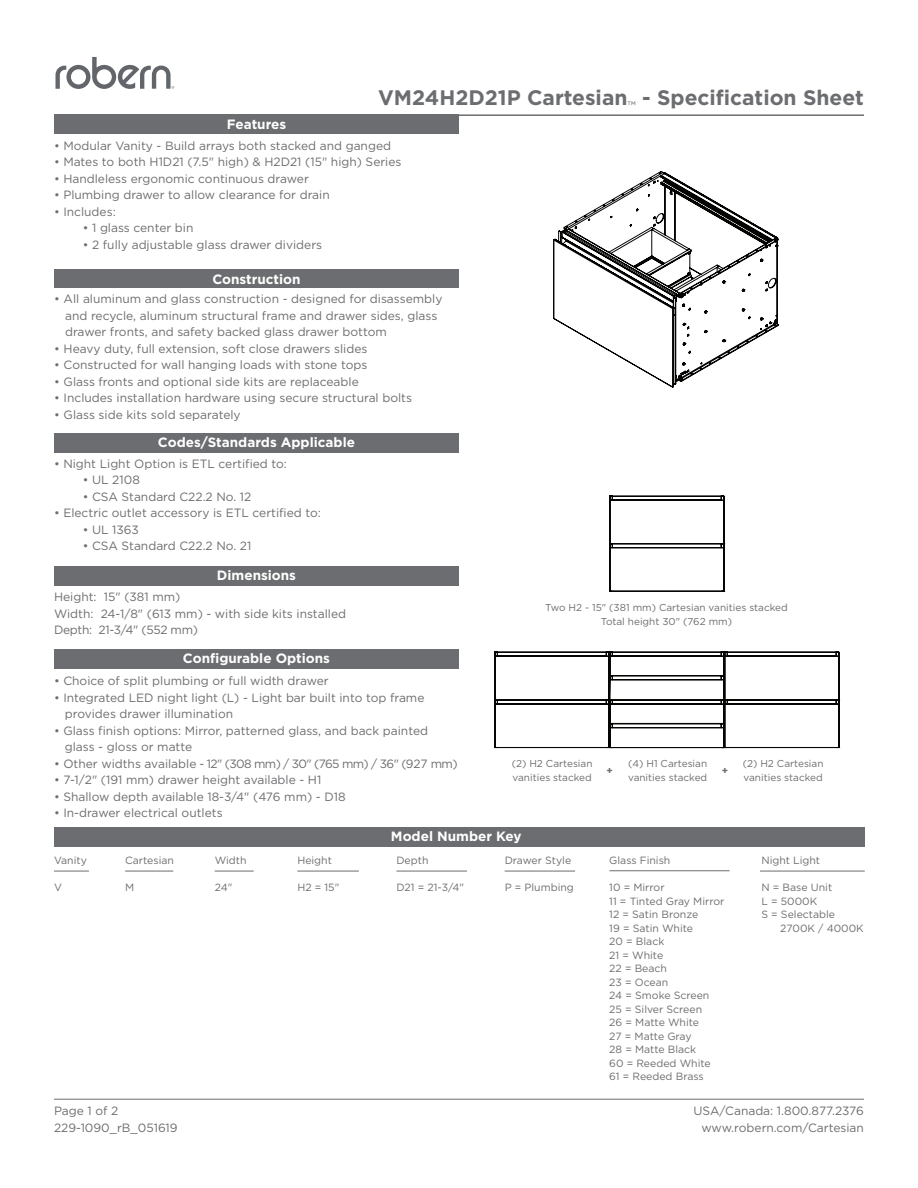
<style>
.page{position:relative;width:918px;height:1188px;background:#fff}
.page>*{position:absolute;margin:0;border:0;box-sizing:border-box;transform-origin:0 0}
.t1{font:700 21px "Gotham";color:#6c6d70}
.t2{font:700 13.5px "Gotham";color:#fff}
.t3{font:12px/16.5px "Gotham";color:#6c6d70}
.t4{font:10.5px/13.5px "Gotham";color:#6c6d70}
.t5{font:10.05px/13.5px "Gotham";color:#6c6d70}
.t6{font:700 10.05px "Gotham";color:#6c6d70}
</style>
<div class="page">
<hr style="left:54px;top:1099px;width:810px;height:1px;background:#6c6d70">
<div style="left:54px;top:115px;width:405px;height:19px;background:#6c6d70"></div>
<div style="left:54px;top:269px;width:405px;height:19px;background:#6c6d70"></div>
<div style="left:54px;top:649px;width:405px;height:19px;background:#6c6d70"></div>
<div style="left:54px;top:566px;width:405px;height:20px;background:#6c6d70"></div>
<div style="left:54px;top:433px;width:405px;height:19px;background:#6c6d70"></div>
<hr style="left:54px;top:114px;width:810px;height:2px;background:#6c6d70">
<div style="left:54px;top:827px;width:811px;height:19px;background:#6c6d70"></div>
<hr style="left:760px;top:871px;width:105px;height:1px;background:#6c6d70">
<hr style="left:125px;top:871px;width:48px;height:1px;background:#6c6d70">
<hr style="left:54px;top:871px;width:35px;height:1px;background:#6c6d70">
<hr style="left:609px;top:870px;width:121px;height:1px;background:#6c6d70">
<svg style="left:56px;top:57px;width:118px;height:32px"></svg>
<hr style="left:215px;top:871px;width:39px;height:1px;background:#6c6d70">
<hr style="left:297px;top:871px;width:62px;height:1px;background:#6c6d70">
<hr style="left:505px;top:871px;width:70px;height:1px;background:#6c6d70">
<hr style="left:495px;top:656px;width:1px;height:44px;background:#050504">
<hr style="left:494px;top:652px;width:1px;height:48px;background:#050504">
<hr style="left:497px;top:652px;width:109px;height:1px;background:#050504">
<hr style="left:497px;top:656px;width:109px;height:1px;background:#050504">
<svg style="left:495px;top:652px;width:3px;height:5px"></svg>
<hr style="left:495px;top:747px;width:114px;height:1px;background:#050504">
<hr style="left:495px;top:704px;width:1px;height:43px;background:#050504">
<hr style="left:494px;top:700px;width:1px;height:48px;background:#050504">
<hr style="left:497px;top:700px;width:109px;height:1px;background:#050504">
<hr style="left:497px;top:704px;width:109px;height:1px;background:#050504">
<svg style="left:495px;top:700px;width:3px;height:5px"></svg>
<hr style="left:838px;top:652px;width:1px;height:48px;background:#050504">
<hr style="left:839px;top:652px;width:1px;height:48px;background:#050504">
<hr style="left:727px;top:652px;width:109px;height:1px;background:#050504">
<hr style="left:727px;top:656px;width:109px;height:1px;background:#050504">
<hr style="left:725px;top:747px;width:114px;height:1px;background:#050504">
<hr style="left:838px;top:700px;width:1px;height:48px;background:#050504">
<hr style="left:839px;top:700px;width:1px;height:48px;background:#050504">
<hr style="left:727px;top:700px;width:109px;height:1px;background:#050504">
<hr style="left:727px;top:704px;width:109px;height:1px;background:#050504">
<hr style="left:612px;top:652px;width:109px;height:1px;background:#050504">
<hr style="left:612px;top:656px;width:109px;height:1px;background:#050504">
<hr style="left:610px;top:680px;width:114px;height:1px;background:#050504">
<hr style="left:612px;top:675px;width:109px;height:1px;background:#050504">
<hr style="left:612px;top:676px;width:109px;height:1px;background:#050504">
<hr style="left:612px;top:679px;width:109px;height:1px;background:#050504">
<hr style="left:612px;top:700px;width:109px;height:1px;background:#050504">
<hr style="left:612px;top:704px;width:109px;height:1px;background:#050504">
<hr style="left:610px;top:728px;width:114px;height:1px;background:#050504">
<hr style="left:610px;top:747px;width:114px;height:1px;background:#050504">
<hr style="left:612px;top:723px;width:109px;height:1px;background:#050504">
<hr style="left:612px;top:724px;width:109px;height:1px;background:#050504">
<hr style="left:612px;top:727px;width:109px;height:1px;background:#050504">
<svg style="left:606px;top:652px;width:7px;height:96px"></svg>
<svg style="left:721px;top:652px;width:7px;height:96px"></svg>
<hr style="left:723px;top:500px;width:1px;height:44px;background:#050504">
<hr style="left:610px;top:500px;width:1px;height:44px;background:#050504">
<hr style="left:724px;top:496px;width:1px;height:48px;background:#050504">
<hr style="left:609px;top:496px;width:1px;height:48px;background:#050504">
<hr style="left:612px;top:496px;width:109px;height:1px;background:#050504">
<hr style="left:612px;top:500px;width:109px;height:1px;background:#050504">
<svg style="left:610px;top:496px;width:3px;height:5px"></svg>
<svg style="left:721px;top:496px;width:3px;height:5px"></svg>
<hr style="left:723px;top:548px;width:1px;height:43px;background:#050504">
<hr style="left:610px;top:548px;width:114px;height:1px;background:#050504">
<hr style="left:610px;top:591px;width:114px;height:1px;background:#050504">
<hr style="left:610px;top:548px;width:1px;height:43px;background:#050504">
<hr style="left:724px;top:544px;width:1px;height:47px;background:#050504">
<hr style="left:609px;top:544px;width:1px;height:47px;background:#050504">
<hr style="left:612px;top:543px;width:109px;height:1px;background:#050504">
<hr style="left:612px;top:544px;width:109px;height:1px;background:#050504">
<hr style="left:612px;top:547px;width:109px;height:1px;background:#050504">
<svg style="left:610px;top:543px;width:3px;height:6px"></svg>
<svg style="left:721px;top:543px;width:3px;height:6px"></svg>
<svg style="left:553px;top:171px;width:226px;height:216px"></svg>
<hr style="left:396px;top:871px;width:71px;height:1px;background:#6c6d70">
<p class="t2" style="left:227px;top:115px;width:61px">Features</p>
<h1 class="t1" style="left:378px;top:84px;width:487px">VM24H2D21P Cartesian<sub>™</sub> - Specification Sheet</h1>
<p class="t3" style="left:54px;top:137px;width:339px">• Modular Vanity - Build arrays both stacked and ganged</p>
<p class="t3" style="left:54px;top:154px;width:349px">• Mates to both H1D21 (7.5" high) &amp; H2D21 (15" high) Series</p>
<p class="t3" style="left:54px;top:170px;width:256px">• Handleless ergonomic continuous drawer</p>
<p class="t3" style="left:54px;top:187px;width:277px">• Plumbing drawer to allow clearance for drain</p>
<p class="t3" style="left:54px;top:203px;width:63px">• Includes:</p>
<p class="t3" style="left:83px;top:220px;width:112px">• 1 glass center bin</p>
<p class="t3" style="left:83px;top:236px;width:241px">• 2 fully adjustable glass drawer dividers</p>
<p class="t2" style="left:212px;top:271px;width:90px">Construction</p>
<p class="t3" style="left:65px;top:291px;width:379px;text-indent:-11px">• All aluminum and glass construction - designed for disassembly and recycle, aluminum structural frame and drawer sides, glass drawer fronts, and safety backed glass drawer bottom</p>
<p class="t3" style="left:54px;top:340px;width:315px">• Heavy duty, full extension, soft close drawers slides</p>
<p class="t3" style="left:54px;top:357px;width:315px">• Constructed for wall hanging loads with stone tops</p>
<p class="t3" style="left:54px;top:373px;width:306px">• Glass fronts and optional side kits are replaceable</p>
<p class="t3" style="left:54px;top:390px;width:359px">• Includes installation hardware using secure structural bolts</p>
<p class="t3" style="left:54px;top:406px;width:188px">• Glass side kits sold separately</p>
<p class="t2" style="left:158px;top:433px;width:199px">Codes/Standards Applicable</p>
<p class="t3" style="left:54px;top:455px;width:235px">• Night Light Option is ETL certified to:</p>
<p class="t3" style="left:83px;top:472px;width:59px">• UL 2108</p>
<p class="t3" style="left:83px;top:488px;width:170px">• CSA Standard C22.2 No. 12</p>
<p class="t3" style="left:54px;top:505px;width:268px">• Electric outlet accessory is ETL certified to:</p>
<p class="t3" style="left:83px;top:521px;width:58px">• UL 1363</p>
<p class="t3" style="left:83px;top:538px;width:170px">• CSA Standard C22.2 No. 21</p>
<p class="t2" style="left:217px;top:566px;width:81px">Dimensions</p>
<p class="t3" style="left:54px;top:588px;width:294px">Height: 15" (381 mm)<br>Width: 24-1/8" (613 mm) - with side kits installed<br>Depth: 21-3/4" (552 mm)</p>
<p class="t2" style="left:183px;top:649px;width:149px">Configurable Options</p>
<p class="t3" style="left:54px;top:672px;width:276px">• Choice of split plumbing or full width drawer</p>
<p class="t3" style="left:65px;top:689px;width:361px;text-indent:-11px">• Integrated LED night light (L) - Light bar built into top frame provides drawer illumination</p>
<p class="t3" style="left:65px;top:722px;width:365px;text-indent:-11px">• Glass finish options: Mirror, patterned glass, and back painted glass - gloss or matte</p>
<p class="t3" style="left:54px;top:755px;width:405px">• Other widths available - 12" (308 mm) / 30" (765 mm) / 36" (927 mm)</p>
<p class="t3" style="left:54px;top:771px;width:269px">• 7-1/2" (191 mm) drawer height available - H1</p>
<p class="t3" style="left:54px;top:788px;width:293px">• Shallow depth available 18-3/4" (476 mm) - D18</p>
<p class="t3" style="left:54px;top:804px;width:170px">• In-drawer electrical outlets</p>
<p class="t5" style="left:545px;top:601px;width:244px;text-align:center">Two H2 - 15" (381 mm) Cartesian vanities stacked<br>Total height 30" (762 mm)</p>
<p class="t5" style="left:628px;top:756px;width:81px">(4) H1 Cartesian vanities stacked</p>
<p class="t5" style="left:743px;top:756px;width:82px">(2) H2 Cartesian vanities stacked</p>
<p class="t5" style="left:512px;top:756px;width:82px">(2) H2 Cartesian vanities stacked</p>
<p class="t6" style="left:606px;top:764px;width:8px">+</p>
<p class="t6" style="left:722px;top:764px;width:8px">+</p>
<p class="t2" style="left:391px;top:827px;width:132px">Model Number Key</p>
<p class="t4" style="left:54px;top:854px;width:34px">Vanity</p>
<p class="t4" style="left:54px;top:881px;width:9px">V</p>
<p class="t4" style="left:125px;top:854px;width:50px">Cartesian</p>
<p class="t4" style="left:125px;top:881px;width:11px">M</p>
<p class="t4" style="left:215px;top:854px;width:33px">Width</p>
<p class="t4" style="left:215px;top:881px;width:19px">24"</p>
<p class="t4" style="left:297px;top:854px;width:36px">Height</p>
<p class="t4" style="left:297px;top:881px;width:43px">H2 = 15"</p>
<p class="t4" style="left:396px;top:854px;width:34px">Depth</p>
<p class="t4" style="left:396px;top:881px;width:69px">D21 = 21-3/4"</p>
<p class="t4" style="left:505px;top:854px;width:68px">Drawer Style</p>
<p class="t4" style="left:505px;top:881px;width:71px">P = Plumbing</p>
<p class="t4" style="left:609px;top:854px;width:63px">Glass Finish</p>
<p class="t4" style="left:609px;top:881px;width:117px">10 = Mirror<br>11 = Tinted Gray Mirror<br>12 = Satin Bronze<br>19 = Satin White<br>20 = Black<br>21 = White<br>22 = Beach<br>23 = Ocean<br>24 = Smoke Screen<br>25 = Silver Screen<br>26 = Matte White<br>27 = Matte Gray<br>28 = Matte Black<br>60 = Reeded White<br>61 = Reeded Brass</p>
<p class="t4" style="left:761px;top:854px;width:60px">Night Light</p>
<p class="t4" style="left:761px;top:881px;width:72px">N = Base Unit</p>
<p class="t4" style="left:761px;top:894px;width:57px">L = 5000K</p>
<p class="t4" style="left:761px;top:908px;width:75px">S = Selectable</p>
<p class="t4" style="left:780px;top:921px;width:85px">2700K / 4000K</p>
<p class="t3" style="left:54px;top:1103px;width:125px">Page 1 of 2<br>229-1090_rB_051619</p>
<p class="t3" style="left:694px;top:1103px;width:172px;text-align:right">USA/Canada: 1.800.877.2376 www.robern.com/Cartesian</p>
</div>
